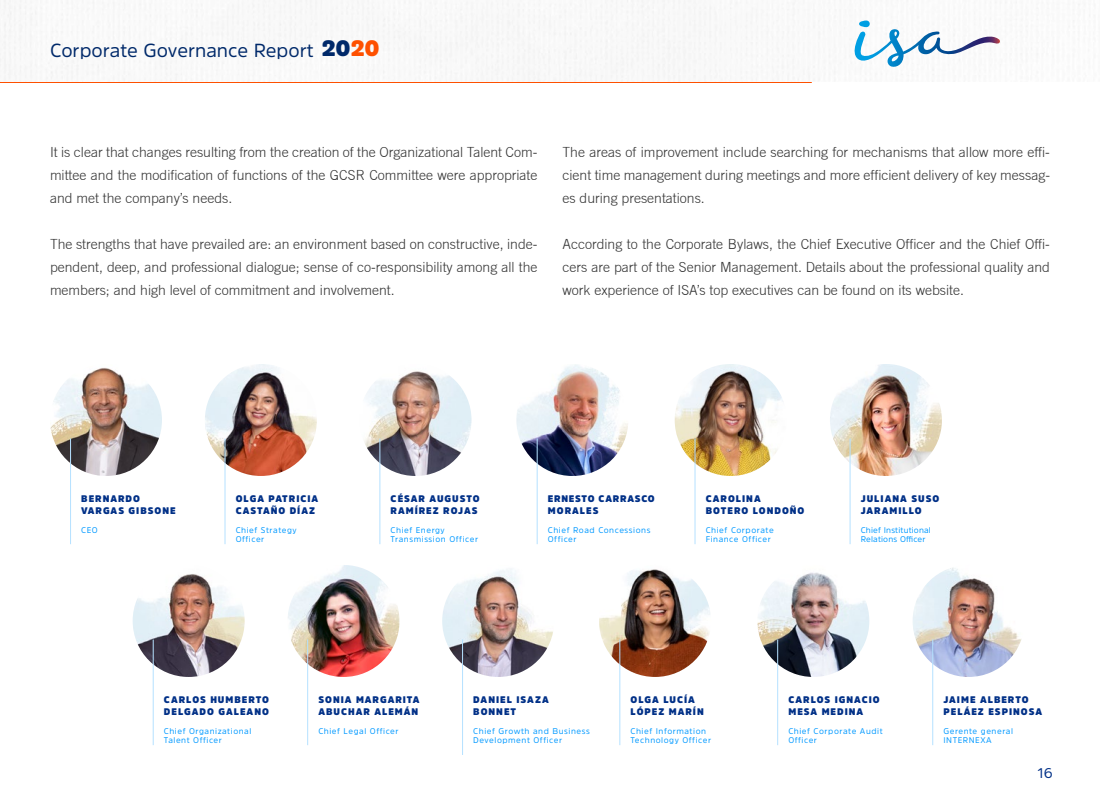
<style>
.page{position:relative;width:1100px;height:800px;background:#fff}
.page>*{position:absolute;margin:0;border:0;box-sizing:border-box;transform-origin:0 0}
.t1{font:18.9px "Amsi Pro";color:#00296a}
.t2{font:300 14px/23px "Trade Gothic";color:#333;text-align:justify}
.t3{font:14px "Amsi Pro";color:#003087}
.t4{font:900 9.5px/12.2px "Amsi Pro";letter-spacing:.105em;color:#003087}
.t5{font:900 9.5px/12.2px "Amsi Pro";letter-spacing:.08em;color:#003087}
.t6{font:8.3px/8.7px "Amsi Pro";letter-spacing:.065em;color:#09f}
.t7{font:8.3px/8.7px "Amsi Pro";letter-spacing:.02em;color:#09f}
.s1{font-weight:900;font-size:22.1px}
.s2{font-weight:900;font-size:22.1px;color:#fe5000}
</style>
<div class="page">
<img style="left:50px;top:364px;width:112px;height:112px;border-radius:56px">
<img style="left:205px;top:364px;width:112px;height:112px;border-radius:56px">
<img style="left:360px;top:364px;width:112px;height:112px;border-radius:56px">
<hr style="left:70px;top:439px;width:1px;height:105px;background:#b5e1ff">
<hr style="left:225px;top:439px;width:1px;height:105px;background:#b5e1ff">
<hr style="left:379px;top:439px;width:1px;height:105px;background:#b5e1ff">
<img style="left:516px;top:364px;width:112px;height:112px;border-radius:56px">
<img style="left:830px;top:364px;width:112px;height:112px;border-radius:56px">
<img style="left:675px;top:364px;width:112px;height:112px;border-radius:56px">
<hr style="left:537px;top:439px;width:1px;height:105px;background:#b5e1ff">
<hr style="left:695px;top:439px;width:1px;height:105px;background:#b5e1ff">
<hr style="left:850px;top:439px;width:1px;height:105px;background:#b5e1ff">
<img style="left:133px;top:565px;width:112px;height:112px;border-radius:56px">
<img style="left:288px;top:565px;width:112px;height:112px;border-radius:56px">
<img style="left:442px;top:565px;width:112px;height:112px;border-radius:56px">
<img style="left:599px;top:565px;width:112px;height:112px;border-radius:56px">
<img style="left:757px;top:565px;width:112px;height:112px;border-radius:56px">
<img style="left:913px;top:565px;width:112px;height:112px;border-radius:56px">
<hr style="left:153px;top:640px;width:1px;height:105px;background:#b5e1ff">
<hr style="left:307px;top:640px;width:1px;height:105px;background:#b5e1ff">
<hr style="left:462px;top:640px;width:1px;height:115px;background:#b5e1ff">
<hr style="left:619px;top:640px;width:1px;height:105px;background:#b5e1ff">
<hr style="left:777px;top:640px;width:1px;height:105px;background:#b5e1ff">
<hr style="left:932px;top:640px;width:1px;height:105px;background:#b5e1ff">
<hr style="left:0;top:82px;width:812px;height:1px;background:#fe5000">
<svg style="left:850px;top:21px;width:152px;height:47px"></svg>
<h1 class="t1" style="left:50px;top:37px;width:331px">Corporate Governance Report <span class="s1">20</span><span class="s2">20</span></h1>
<p class="t2" style="left:50px;top:140px;width:489px">It is clear that changes resulting from the creation of the Organizational Talent Com&shy;mittee and the modification of functions of the GCSR Committee were appropriate and met the company’s needs.</p>
<p class="t2" style="left:50px;top:232px;width:489px">The strengths that have prevailed are: an environment based on constructive, inde&shy;pendent, deep, and professional dialogue; sense of co-responsibility among all the members; and high level of commitment and involvement.</p>
<p class="t2" style="left:562px;top:140px;width:489px">The areas of improvement include searching for mechanisms that allow more effi&shy;cient time management during meetings and more efficient delivery of key messag&shy;es during presentations.</p>
<p class="t2" style="left:562px;top:232px;width:489px">According to the Corporate Bylaws, the Chief Executive Officer and the Chief Offi&shy;cers are part of the Senior Management. Details about the professional quality and work experience of ISA’s top executives can be found on its website.</p>
<p class="t4" style="left:81px;top:492px;width:96px">BERNARDO<br>VARGAS GIBSONE</p>
<p class="t6" style="left:81px;top:526px;width:18px">CEO</p>
<p class="t4" style="left:236px;top:492px;width:84px">OLGA PATRICIA<br>CASTAÑO DÍAZ</p>
<p class="t6" style="left:236px;top:526px;width:62px">Chief Strategy<br>Officer</p>
<p class="t4" style="left:391px;top:492px;width:91px">CÉSAR AUGUSTO<br>RAMÍREZ ROJAS</p>
<p class="t6" style="left:391px;top:526px;width:89px">Chief Energy<br>Transmission Officer</p>
<p class="t5" style="left:548px;top:492px;width:108px">ERNESTO CARRASCO<br>MORALES</p>
<p class="t6" style="left:548px;top:526px;width:104px">Chief Road Concessions<br>Officer</p>
<p class="t4" style="left:706px;top:492px;width:100px">CAROLINA<br>BOTERO LONDOÑO</p>
<p class="t6" style="left:706px;top:526px;width:70px">Chief Corporate<br>Finance Officer</p>
<p class="t4" style="left:861px;top:492px;width:80px">JULIANA SUSO<br>JARAMILLO</p>
<p class="t7" style="left:861px;top:526px;width:72px">Chief Institutional<br>Relations Officer</p>
<p class="t4" style="left:164px;top:693px;width:107px">CARLOS HUMBERTO<br>DELGADO GALEANO</p>
<p class="t6" style="left:164px;top:727px;width:89px">Chief Organizational<br>Talent Officer</p>
<p class="t4" style="left:318px;top:693px;width:103px">SONIA MARGARITA<br>ABUCHAR ALEMÁN</p>
<p class="t6" style="left:318px;top:727px;width:82px">Chief Legal Officer</p>
<p class="t4" style="left:473px;top:693px;width:77px">DANIEL ISAZA<br>BONNET</p>
<p class="t6" style="left:473px;top:727px;width:118px">Chief Growth and Business<br>Development Officer</p>
<p class="t4" style="left:631px;top:693px;width:75px">OLGA LUCÍA<br>LÓPEZ MARÍN</p>
<p class="t6" style="left:631px;top:727px;width:82px">Chief Information<br>Technology Officer</p>
<p class="t4" style="left:788px;top:693px;width:93px">CARLOS IGNACIO<br>MESA MEDINA</p>
<p class="t6" style="left:788px;top:727px;width:96px">Chief Corporate Audit<br>Officer</p>
<p class="t4" style="left:944px;top:693px;width:100px">JAIME ALBERTO<br>PELÁEZ ESPINOSA</p>
<p class="t6" style="left:943px;top:727px;width:71px">Gerente general<br>INTERNEXA</p>
<p class="t3" style="left:1037px;top:763px;width:17px">16</p>
</div>
